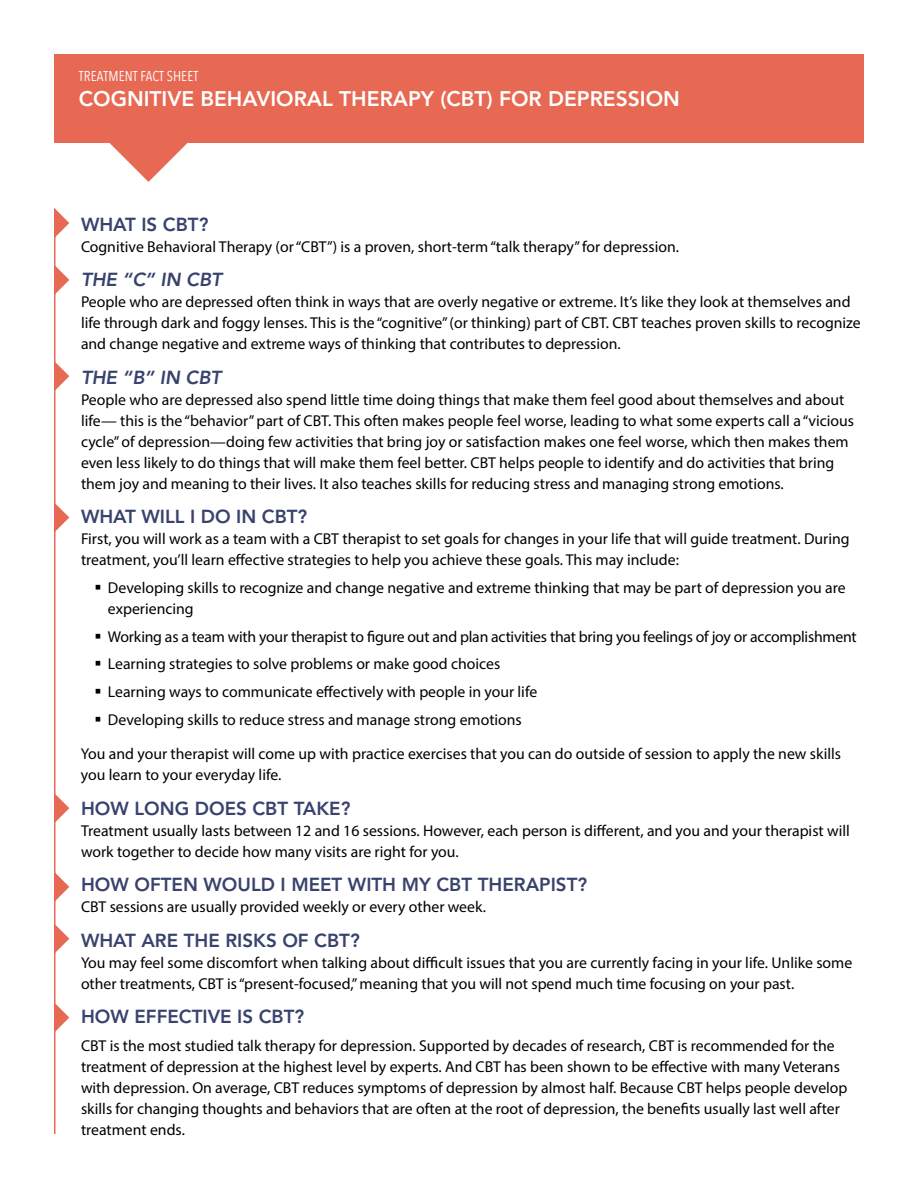
<style>
.page{position:relative;width:918px;height:1188px;background:#fff}
.page>*{position:absolute;margin:0;border:0;box-sizing:border-box;transform-origin:0 0}
.t1{font:800 21px "Avenir";color:#fff}
.t2{font:800 18.75px "Avenir";color:#38426d}
.t3{font:italic 800 18.75px "Avenir";color:#38426d}
.t4{font:15.75px/21px "Myriad Pro";color:#000}
.t5{font:14.25px "Avenir Next Condensed";letter-spacing:.01em;color:#fff}
</style>
<div class="page">
<div style="left:54px;top:54px;width:810px;height:88px;background:#e86953"></div>
<svg style="left:109px;top:142px;width:79px;height:40px"></svg>
<svg style="left:54px;top:208px;width:15px;height:28px"></svg>
<svg style="left:56px;top:266px;width:14px;height:27px"></svg>
<svg style="left:56px;top:504px;width:14px;height:27px"></svg>
<svg style="left:56px;top:873px;width:14px;height:27px"></svg>
<svg style="left:56px;top:1004px;width:14px;height:27px"></svg>
<svg style="left:56px;top:363px;width:14px;height:27px"></svg>
<svg style="left:56px;top:795px;width:14px;height:27px"></svg>
<svg style="left:56px;top:925px;width:14px;height:27px"></svg>
<hr style="left:54px;top:216px;width:2px;height:918px;background:#e86953">
<p class="t5" style="left:79px;top:64px;width:121px">TREATMENT FACT SHEET</p>
<h1 class="t1" style="left:79px;top:86px;width:603px">COGNITIVE BEHAVIORAL THERAPY (CBT) FOR DEPRESSION</h1>
<p class="t2" style="left:81px;top:213px;width:129px">WHAT IS CBT?</p>
<p class="t4" style="left:81px;top:236px;width:600px">Cognitive Behavioral Therapy (or “CBT”) is a proven, short-term “talk therapy” for depression.</p>
<p class="t3" style="left:81px;top:268px;width:142px">THE “C” IN CBT</p>
<p class="t4" style="left:81px;top:291px;width:781px">People who are depressed often think in ways that are overly negative or extreme. It’s like they look at themselves and life through dark and foggy lenses. This is the “cognitive” (or thinking) part of CBT. CBT teaches proven skills to recognize and change negative and extreme ways of thinking that contributes to depression.</p>
<p class="t3" style="left:81px;top:366px;width:142px">THE “B” IN CBT</p>
<p class="t4" style="left:81px;top:389px;width:775px">People who are depressed also spend little time doing things that make them feel good about themselves and about life— this is the “behavior” part of CBT. This often makes people feel worse, leading to what some experts call a “vicious cycle” of depression—doing few activities that bring joy or satisfaction makes one feel worse, which then makes them even less likely to do things that will make them feel better. CBT helps people to identify and do activities that bring them joy and meaning to their lives. It also teaches skills for reducing stress and managing strong emotions.</p>
<p class="t2" style="left:81px;top:505px;width:228px">WHAT WILL I DO IN CBT?</p>
<p class="t4" style="left:81px;top:528px;width:770px">First, you will work as a team with a CBT therapist to set goals for changes in your life that will guide treatment. During treatment, you’ll learn effective strategies to help you achieve these goals. This may include:</p>
<p class="t4" style="left:108px;top:577px;width:739px">Developing skills to recognize and change negative and extreme thinking that may be part of depression you are experiencing</p>
<p class="t4" style="left:108px;top:622px;width:750px;line-height:27.8px">Working as a team with your therapist to figure out and plan activities that bring you feelings of joy or accomplishment Learning strategies to solve problems or make good choices<br>Learning ways to communicate effectively with people in your life<br>Developing skills to reduce stress and manage strong emotions</p>
<p class="t4" style="left:81px;top:743px;width:762px">You and your therapist will come up with practice exercises that you can do outside of session to apply the new skills you learn to your everyday life.</p>
<p class="t2" style="left:81px;top:797px;width:271px">HOW LONG DOES CBT TAKE?</p>
<p class="t4" style="left:81px;top:820px;width:770px">Treatment usually lasts between 12 and 16 sessions. However, each person is different, and you and your therapist will work together to decide how many visits are right for you.</p>
<p class="t2" style="left:81px;top:874px;width:508px">HOW OFTEN WOULD I MEET WITH MY CBT THERAPIST?</p>
<p class="t4" style="left:81px;top:896px;width:406px">CBT sessions are usually provided weekly or every other week.</p>
<p class="t2" style="left:81px;top:929px;width:280px">WHAT ARE THE RISKS OF CBT?</p>
<p class="t4" style="left:81px;top:952px;width:773px">You may feel some discomfort when talking about difficult issues that you are currently facing in your life. Unlike some other treatments, CBT is “present-focused,” meaning that you will not spend much time focusing on your past.</p>
<p class="t2" style="left:81px;top:1006px;width:225px">HOW EFFECTIVE IS CBT?</p>
<p class="t4" style="left:81px;top:1035px;width:768px">CBT is the most studied talk therapy for depression. Supported by decades of research, CBT is recommended for the treatment of depression at the highest level by experts. And CBT has been shown to be effective with many Veterans with depression. On average, CBT reduces symptoms of depression by almost half. Because CBT helps people develop skills for changing thoughts and behaviors that are often at the root of depression, the benefits usually last well after treatment ends.</p>
</div>
